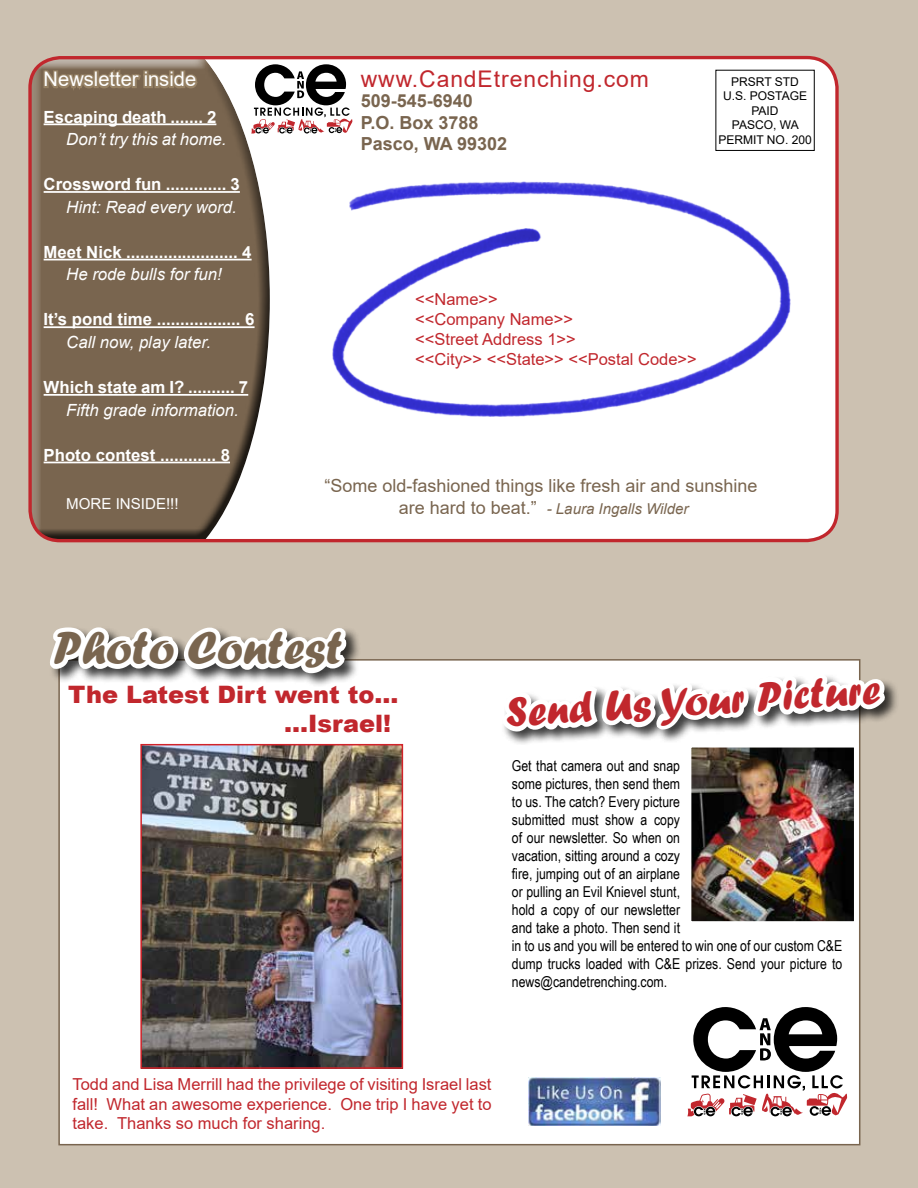
<style>
.page{position:relative;width:918px;height:1188px;background:#ccc1b1}
.page>*{position:absolute;margin:0;border:0;box-sizing:border-box;transform-origin:0 0}
.t1{font:48px "Forte";color:#79654f}
.t2{font:43.5px "Forte";color:#c1272d}
.t3{font:900 24px/28.8px "Arial";color:#c1272d}
.t4{font:22.95px "Arial";letter-spacing:.04em;color:#c1272d}
.t5{font:20.1px "Arial";color:#fff}
.t6{font:18px "Arial";color:#79654f}
.t7{font:700 18px/21.6px "Arial";color:#79654f}
.t8{font:700 16.8px "Arial";color:#fff}
.t9{font:italic 16.8px "Arial";color:#fff}
.t10{font:16.5px/19.8px "Arial";color:#c1272d}
.t11{font:15.15px "Arial";color:#fff}
.t12{font:15px/18px "Arial Narrow";color:#000}
.t13{font:italic 15px "Arial";color:#79654f}
.t14{font:12px/14.4px "Arial";color:#000;text-align:center}
.s1{font-style:normal;font-size:18px}
</style>
<div class="page">
<div style="left:58px;top:659px;width:802px;height:486px;background:#fff;border:2px solid #79654f"></div>
<div style="left:30px;top:58px;width:807px;height:483px;background:#fff;border-radius:30px"></div>
<div style="left:30px;top:62px;width:253px;height:479px;background:#000;opacity:.75"></div>
<div style="left:28px;top:56px;width:811px;height:486px;border:3px solid #c1272d;border-radius:30px"></div>
<svg style="left:251px;top:64px;width:101px;height:70px"></svg>
<div style="left:49px;top:626px;width:312px;height:62px;background:#000;opacity:.75"></div>
<svg style="left:49px;top:626px;width:305px;height:55px"></svg>
<div style="left:675px;top:994px;width:185px;height:135px;background:#fff"></div>
<img style="left:528px;top:1116px;width:132px;height:10px">
<div style="left:716px;top:70px;width:99px;height:81px;border:1px solid #000"></div>
<img style="left:333px;top:182px;width:457px;height:235px">
<svg style="left:494px;top:384px;width:399px;height:732px"></svg>
<img style="left:692px;top:748px;width:161px;height:173px">
<div style="left:687px;top:743px;width:171px;height:183px;border:4px solid #fff"></div>
<img style="left:143px;top:747px;width:257px;height:319px">
<div style="left:140px;top:744px;width:263px;height:325px;border:2px solid #d2232a"></div>
<h3 class="t5" style="left:44px;top:66px;width:154px">Newsletter inside</h3>
<p class="t8" style="left:44px;top:105px;width:174px">Escaping death ....... 2</p>
<p class="t9" style="left:66px;top:128px;width:162px">Don’t try this at home.</p>
<p class="t8" style="left:44px;top:172px;width:198px">Crossword fun ............. 3</p>
<p class="t9" style="left:66px;top:196px;width:172px">Hint: Read every word.</p>
<p class="t8" style="left:44px;top:240px;width:209px">Meet Nick ........................ 4</p>
<p class="t9" style="left:66px;top:264px;width:157px">He rode bulls for fun!</p>
<p class="t8" style="left:44px;top:308px;width:212px">It’s pond time .................. 6</p>
<p class="t9" style="left:66px;top:331px;width:146px">Call now, play later.</p>
<p class="t8" style="left:44px;top:375px;width:206px">Which state am I? .......... 7</p>
<p class="t9" style="left:66px;top:399px;width:174px">Fifth grade information.</p>
<p class="t8" style="left:44px;top:443px;width:188px">Photo contest ............ 8</p>
<p class="t11" style="left:66px;top:494px;width:114px">MORE INSIDE!!!</p>
<h3 class="t4" style="left:361px;top:63px;width:290px">www.CandEtrenching.com</h3>
<p class="t7" style="left:361px;top:90px;width:148px">509-545-6940<br>P.O. Box 3788<br>Pasco, WA 99302</p>
<p class="t14" style="left:718px;top:74px;width:95px">PRSRT STD<br>U.S. POSTAGE<br>PAID<br>PASCO, WA<br>PERMIT NO. 200</p>
<p class="t10" style="left:415px;top:290px;width:283px">&lt;&lt;Name&gt;&gt;<br>&lt;&lt;Company Name&gt;&gt;<br>&lt;&lt;Street Address 1&gt;&gt;<br>&lt;&lt;City&gt;&gt; &lt;&lt;State&gt;&gt; &lt;&lt;Postal Code&gt;&gt;</p>
<p class="t6" style="left:324px;top:473px;width:435px">“Some old-fashioned things like fresh air and sunshine</p>
<p class="t13" style="left:399px;top:499px;width:291px"><span class="s1">are hard to beat.”</span> - Laura Ingalls Wilder</p>
<h1 class="t1" style="left:53px;top:620px;width:291px">Photo Contest</h1>
<h3 class="t3" style="left:284px;top:680px;width:116px;text-indent:-216px">The Latest Dirt went to… ...Israel!</h3>
<h2 class="t2" style="left:504px;top:685px;width:377px;rotate:-3deg">Send Us Your Picture</h2>
<p class="t12" style="left:512px;top:756px;width:332px">Get that camera out and snap<br>some pictures, then send them<br>to us. The catch? Every picture<br>submitted must show a copy<br>of our newsletter. So when on<br>vacation, sitting around a cozy<br>fire, jumping out of an airplane<br>or pulling an Evil Knievel stunt,<br>hold a copy of our newsletter<br>and take a photo. Then send it<br>in to us and you will be entered to win one of our custom C&amp;E dump trucks loaded with C&amp;E prizes. Send your picture to news@candetrenching.com.</p>
<p class="t10" style="left:73px;top:1074px;width:421px;text-align:justify">Todd and Lisa Merrill had the privilege of visiting Israel last fall! What an awesome experience. One trip I have yet to take. Thanks so much for sharing.</p>
</div>
